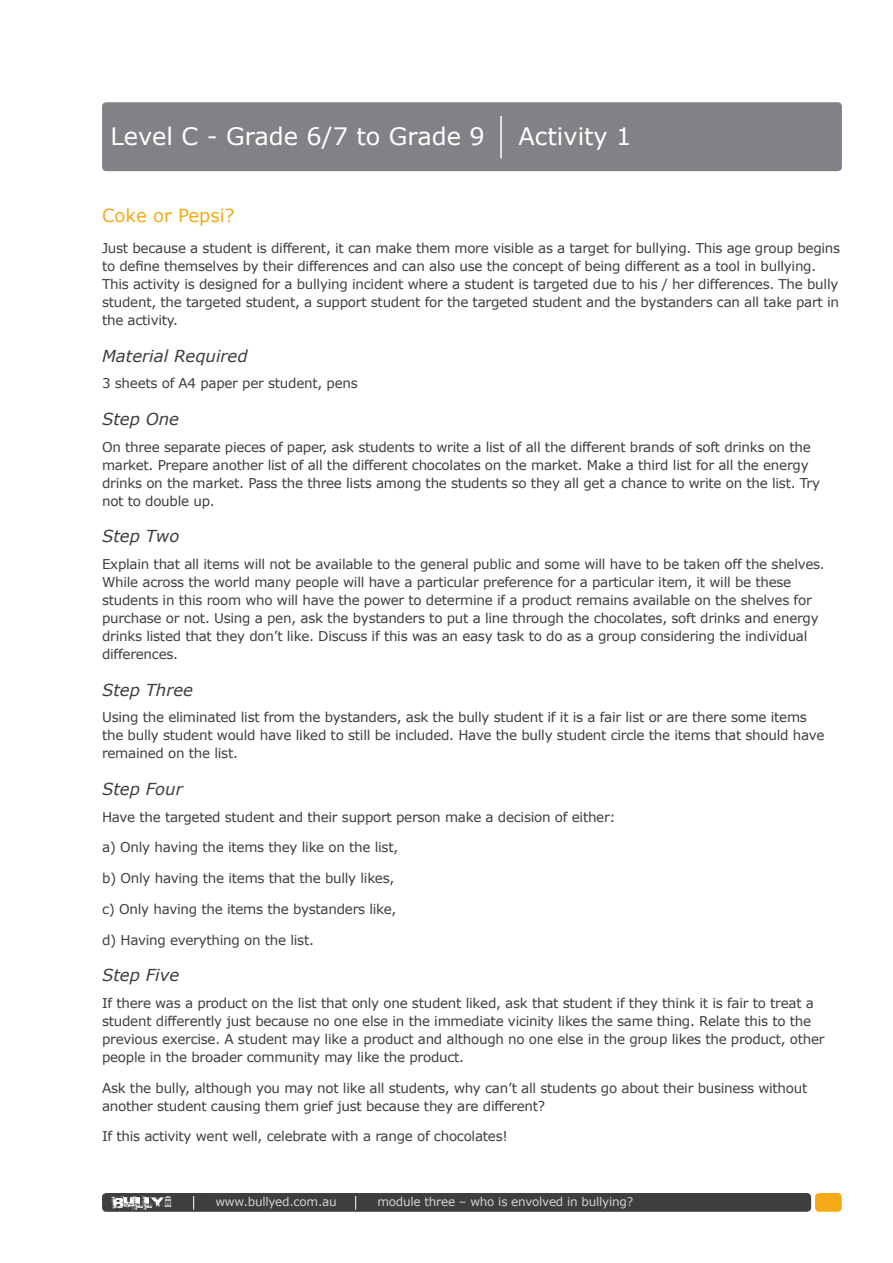
<style>
.page{position:relative;width:893px;height:1263px;background:#fff}
.page>*{position:absolute;margin:0;border:0;box-sizing:border-box;transform-origin:0 0}
.t1{font:24px "Verdana";color:#fff}
.sub_header_3_yellow{font:18px "Verdana";color:#f3aa16}
.sub_header_2{font:italic 16.5px "Verdana";color:#3e3e3f}
.body_copy{font:13.5px/18px "Verdana";letter-spacing:-.02em;color:#3e3e3f}
.t2{font:12px "Verdana";letter-spacing:-.02em;color:#d1d2d4}
</style>
<div class="page">
<div style="left:815px;top:1193px;width:27px;height:19px;background:#f3aa16;border-radius:4px"></div>
<div style="left:102px;top:1193px;width:709px;height:19px;background:#3e3e3f;border-radius:4px"></div>
<svg style="left:111px;top:1196px;width:60px;height:16px"></svg>
<svg style="left:193px;top:1196px;width:1px;height:13px"></svg>
<svg style="left:355px;top:1196px;width:1px;height:13px"></svg>
<div style="left:102px;top:102px;width:740px;height:69px;background:#808285;border-radius:4px"></div>
<hr style="left:500px;top:116px;width:2px;height:42px;background:#fff">
<p class="t1" style="left:111px;top:121px;width:376px">Level C - Grade 6/7 to Grade 9</p>
<p class="t1" style="left:519px;top:121px;width:114px">Activity 1</p>
<p class="sub_header_3_yellow" style="left:102px;top:204px;width:134px">Coke or Pepsi?</p>
<p class="body_copy" style="left:102px;top:239px;width:740px">Just because a student is different, it can make them more visible as a target for bullying. This age group begins to define themselves by their differences and can also use the concept of being different as a tool in bullying.<br>This activity is designed for a bullying incident where a student is targeted due to his / her differences. The bully student, the targeted student, a support student for the targeted student and the bystanders can all take part in the activity.</p>
<p class="sub_header_2" style="left:102px;top:345px;width:147px">Material Required</p>
<p class="body_copy" style="left:102px;top:374px;width:257px">3 sheets of A4 paper per student, pens</p>
<p class="sub_header_2" style="left:102px;top:408px;width:78px">Step One</p>
<p class="body_copy" style="left:102px;top:437px;width:719px">On three separate pieces of paper, ask students to write a list of all the different brands of soft drinks on the market. Prepare another list of all the different chocolates on the market. Make a third list for all the energy drinks on the market. Pass the three lists among the students so they all get a chance to write on the list. Try not to double up.</p>
<p class="sub_header_2" style="left:102px;top:526px;width:79px">Step Two</p>
<p class="body_copy" style="left:102px;top:554px;width:724px">Explain that all items will not be available to the general public and some will have to be taken off the shelves.<br>While across the world many people will have a particular preference for a particular item, it will be these students in this room who will have the power to determine if a product remains available on the shelves for purchase or not. Using a pen, ask the bystanders to put a line through the chocolates, soft drinks and energy drinks listed that they don’t like. Discuss if this was an easy task to do as a group considering the individual differences.</p>
<p class="sub_header_2" style="left:102px;top:679px;width:93px">Step Three</p>
<p class="body_copy" style="left:102px;top:708px;width:724px">Using the eliminated list from the bystanders, ask the bully student if it is a fair list or are there some items the bully student would have liked to still be included. Have the bully student circle the items that should have remained on the list.</p>
<p class="sub_header_2" style="left:102px;top:778px;width:82px">Step Four</p>
<p class="body_copy" style="left:102px;top:807px;width:515px">Have the targeted student and their support person make a decision of either:</p>
<p class="body_copy" style="left:102px;top:838px;width:298px">a) Only having the items they like on the list,</p>
<p class="body_copy" style="left:102px;top:869px;width:294px">b) Only having the items that the bully likes,</p>
<p class="body_copy" style="left:102px;top:899px;width:296px">c) Only having the items the bystanders like,</p>
<p class="body_copy" style="left:102px;top:930px;width:213px">d) Having everything on the list.</p>
<p class="sub_header_2" style="left:102px;top:965px;width:79px">Step Five</p>
<p class="body_copy" style="left:102px;top:993px;width:724px">If there was a product on the list that only one student liked, ask that student if they think it is fair to treat a student differently just because no one else in the immediate vicinity likes the same thing. Relate this to the previous exercise. A student may like a product and although no one else in the group likes the product, other people in the broader community may like the product.</p>
<p class="body_copy" style="left:102px;top:1078px;width:707px">Ask the bully, although you may not like all students, why can’t all students go about their business without another student causing them grief just because they are different?</p>
<p class="body_copy" style="left:102px;top:1127px;width:407px">If this activity went well, celebrate with a range of chocolates!</p>
<p class="t2" style="left:215px;top:1194px;width:123px">www.bullyed.com.au</p>
<p class="t2" style="left:377px;top:1194px;width:257px">module three – who is envolved in bullying?</p>
</div>
